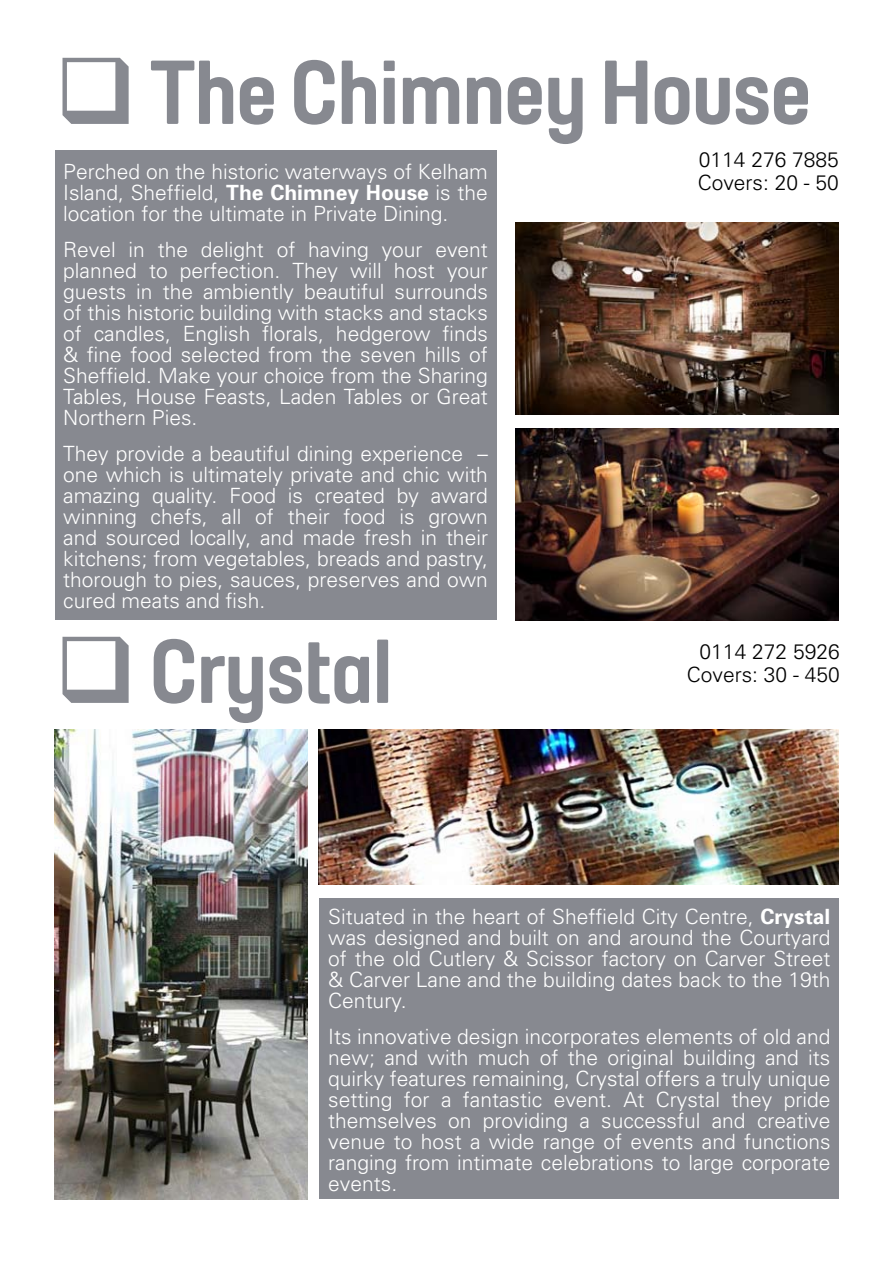
<style>
.page{position:relative;width:893px;height:1263px;background:#fff}
.page>*{position:absolute;margin:0;border:0;box-sizing:border-box;transform-origin:0 0}
.t1{font:91.5px "Sheffield Headline";color:#878990}
.t2{font:300 21px/21px "Univers";color:#fff;text-align:justify}
.t3{font:300 21px/23.1px "Univers";color:#000}
.s1{font-weight:700}
</style>
<div class="page">
<div style="left:55px;top:150px;width:441px;height:470px;background:#878990"></div>
<div style="left:320px;top:898px;width:519px;height:301px;background:#878990"></div>
<img style="left:54px;top:730px;width:253px;height:469px">
<img style="left:516px;top:429px;width:323px;height:191px">
<img style="left:516px;top:223px;width:323px;height:191px">
<img style="left:319px;top:730px;width:520px;height:154px">
<h1 class="t1" style="left:55px;top:36px;width:758px">❑ The Chimney House</h1>
<p class="t2" style="left:63px;top:161px;width:426px">Perched on the historic waterways of Kelham Island, Sheffield, <span class="s1">The Chimney House</span> is the location for the ultimate in Private Dining.</p>
<p class="t2" style="left:63px;top:239px;width:426px">Revel in the delight of having your event planned to perfection. They will host your guests in the ambiently beautiful surrounds of this historic building with stacks and stacks of candles, English florals, hedgerow finds &amp; fine food selected from the seven hills of Sheffield. Make your choice from the Sharing Tables, House Feasts, Laden Tables or Great Northern Pies.</p>
<p class="t2" style="left:63px;top:443px;width:426px">They provide a beautiful dining experience – one which is ultimately private and chic with amazing quality. Food is created by award winning chefs, all of their food is grown and sourced locally, and made fresh in their kitchens; from vegetables, breads and pastry, thorough to pies, sauces, preserves and own cured meats and fish.</p>
<p class="t3" style="left:698px;top:148px;width:143px">0114 276 7885<br>Covers: 20 - 50</p>
<h1 class="t1" style="left:55px;top:615px;width:339px">❑ Crystal</h1>
<p class="t3" style="left:687px;top:640px;width:154px;text-align:right">0114 272 5926<br>Covers: 30 - 450</p>
<p class="t2" style="left:328px;top:906px;width:504px">Situated in the heart of Sheffield City Centre, <span class="s1">Crystal </span>was designed and built on and around the Courtyard of the old Cutlery &amp; Scissor factory on Carver Street &amp; Carver Lane and the building dates back to the 19th Century.</p>
<p class="t2" style="left:328px;top:1026px;width:504px">Its innovative design incorporates elements of old and new; and with much of the original building and its quirky features remaining, Crystal offers a truly unique setting for a fantastic event. At Crystal they pride themselves on providing a successful and creative venue to host a wide range of events and functions ranging from intimate celebrations to large corporate events.</p>
</div>
